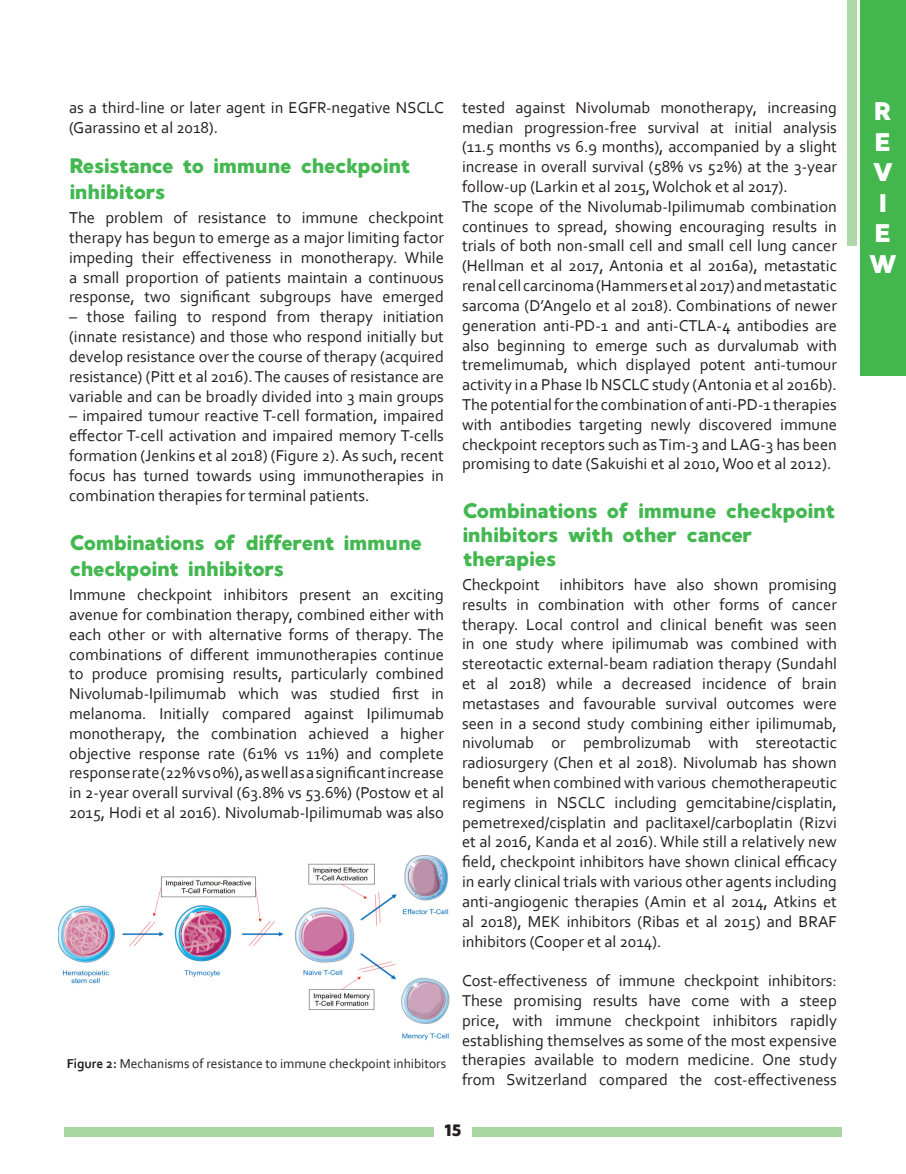
<style>
.page{position:relative;width:906px;height:1174px;background:#fff}
.page>*{position:absolute;margin:0;border:0;box-sizing:border-box;transform-origin:0 0}
.t1{font:25.5px/30.6px "MADE Good Time Grotesk";color:#fff;text-align:center}
.t2{font:21px/25.5px "MADE Good Time Grotesk";letter-spacing:-.09em;color:#43b750}
.t3{font:16.5px/19.8px "Corbel";color:#231f20;text-align:justify}
.t4{font:16.5px "MADE Good Time Grotesk";color:#231f20}
.t5{font:13.5px "Corbel";color:#231f20}
.s1{font-weight:700}
</style>
<div class="page">
<div style="left:64px;top:1127px;width:369px;height:9px;background:#aad6a3"></div>
<div style="left:472px;top:1127px;width:369px;height:9px;background:#aad6a3"></div>
<div style="left:847px;top:0;width:9px;height:245px;background:#aed8a7"></div>
<div style="left:860px;top:0;width:46px;height:376px;background:#43b74e"></div>
<img style="left:59px;top:855px;width:391px;height:185px">
<p class="t3" style="left:69px;top:97px;width:376px">as a third-line or later agent in EGFR-negative NSCLC (Garassino et al 2018).</p>
<p class="t2" style="left:69px;top:153px;width:344px">Resistance to immune checkpoint inhibitors</p>
<p class="t3" style="left:69px;top:207px;width:376px">The problem of resistance to immune checkpoint therapy has begun to emerge as a major limiting factor impeding their effectiveness in monotherapy. While a small proportion of patients maintain a continuous response, two significant subgroups have emerged</p>
<p class="t3" style="left:69px;top:306px;width:376px">– those failing to respond from therapy initiation (innate resistance) and those who respond initially but develop resistance over the course of therapy (acquired resistance) (Pitt et al 2016). The causes of resistance are variable and can be broadly divided into 3 main groups</p>
<p class="t3" style="left:69px;top:405px;width:376px">– impaired tumour reactive T-cell formation, impaired effector T-cell activation and impaired memory T-cells formation (Jenkins et al 2018) (Figure 2). As such, recent focus has turned towards using immunotherapies in combination therapies for terminal patients.</p>
<p class="t2" style="left:69px;top:530px;width:355px">Combinations of different immune checkpoint inhibitors</p>
<p class="t3" style="left:69px;top:584px;width:376px">Immune checkpoint inhibitors present an exciting avenue for combination therapy, combined either with each other or with alternative forms of therapy. The combinations of different immunotherapies continue to produce promising results, particularly combined Nivolumab-Ipilimumab which was studied first in melanoma. Initially compared against Ipilimumab monotherapy, the combination achieved a higher objective response rate (61% vs 11%) and complete response rate (22% vs 0%), as well as a significant increase in 2-year overall survival (63.8% vs 53.6%) (Postow et al 2015, Hodi et al 2016). Nivolumab-Ipilimumab was also</p>
<p class="t5" style="left:67px;top:1055px;width:381px"><span class="s1">Figure 2:</span> Mechanisms of resistance to immune checkpoint inhibitors</p>
<p class="t3" style="left:462px;top:97px;width:376px;text-align:left">tested against Nivolumab monotherapy, increasing median progression-free survival at initial analysis (11.5 months vs 6.9 months), accompanied by a slight increase in overall survival (58% vs 52%) at the 3-year follow-up (Larkin et al 2015, Wolchok et al 2017).<br>The scope of the Nivolumab-Ipilimumab combination continues to spread, showing encouraging results in trials of both non-small cell and small cell lung cancer (Hellman et al 2017, Antonia et al 2016a), metastatic renal cell carcinoma (Hammers et al 2017) and metastatic sarcoma (D’Angelo et al 2018). Combinations of newer generation anti-PD-1 and anti-CTLA-4 antibodies are also beginning to emerge such as durvalumab with tremelimumab, which displayed potent anti-tumour activity in a Phase Ib NSCLC study (Antonia et al 2016b).<br>The potential for the combination of anti-PD-1 therapies with antibodies targeting newly discovered immune checkpoint receptors such as Tim-3 and LAG-3 has been promising to date (Sakuishi et al 2010, Woo et al 2012).</p>
<p class="t2" style="left:462px;top:498px;width:376px;line-height:24px">Combinations of immune checkpoint inhibitors with other cancer therapies</p>
<p class="t3" style="left:462px;top:574px;width:376px">Checkpoint inhibitors have also shown promising results in combination with other forms of cancer therapy. Local control and clinical benefit was seen in one study where ipilimumab was combined with stereotactic external-beam radiation therapy (Sundahl et al 2018) while a decreased incidence of brain metastases and favourable survival outcomes were seen in a second study combining either ipilimumab, nivolumab or pembrolizumab with stereotactic radiosurgery (Chen et al 2018). Nivolumab has shown benefit when combined with various chemotherapeutic regimens in NSCLC including gemcitabine/cisplatin, pemetrexed/cisplatin and paclitaxel/carboplatin (Rizvi et al 2016, Kanda et al 2016). While still a relatively new field, checkpoint inhibitors have shown clinical efficacy in early clinical trials with various other agents including anti-angiogenic therapies (Amin et al 2014, Atkins et al 2018), MEK inhibitors (Ribas et al 2015) and BRAF inhibitors (Cooper et al 2014).</p>
<p class="t3" style="left:462px;top:970px;width:376px">Cost-effectiveness of immune checkpoint inhibitors:<br>These promising results have come with a steep price, with immune checkpoint inhibitors rapidly establishing themselves as some of the most expensive therapies available to modern medicine. One study from Switzerland compared the cost-effectiveness</p>
<p class="t4" style="left:444px;top:1119px;width:20px">15</p>
<h1 class="t1" style="left:868px;top:96px;width:32px">R<br>E<br>V<br>I<br>E<br>W</h1>
</div>
